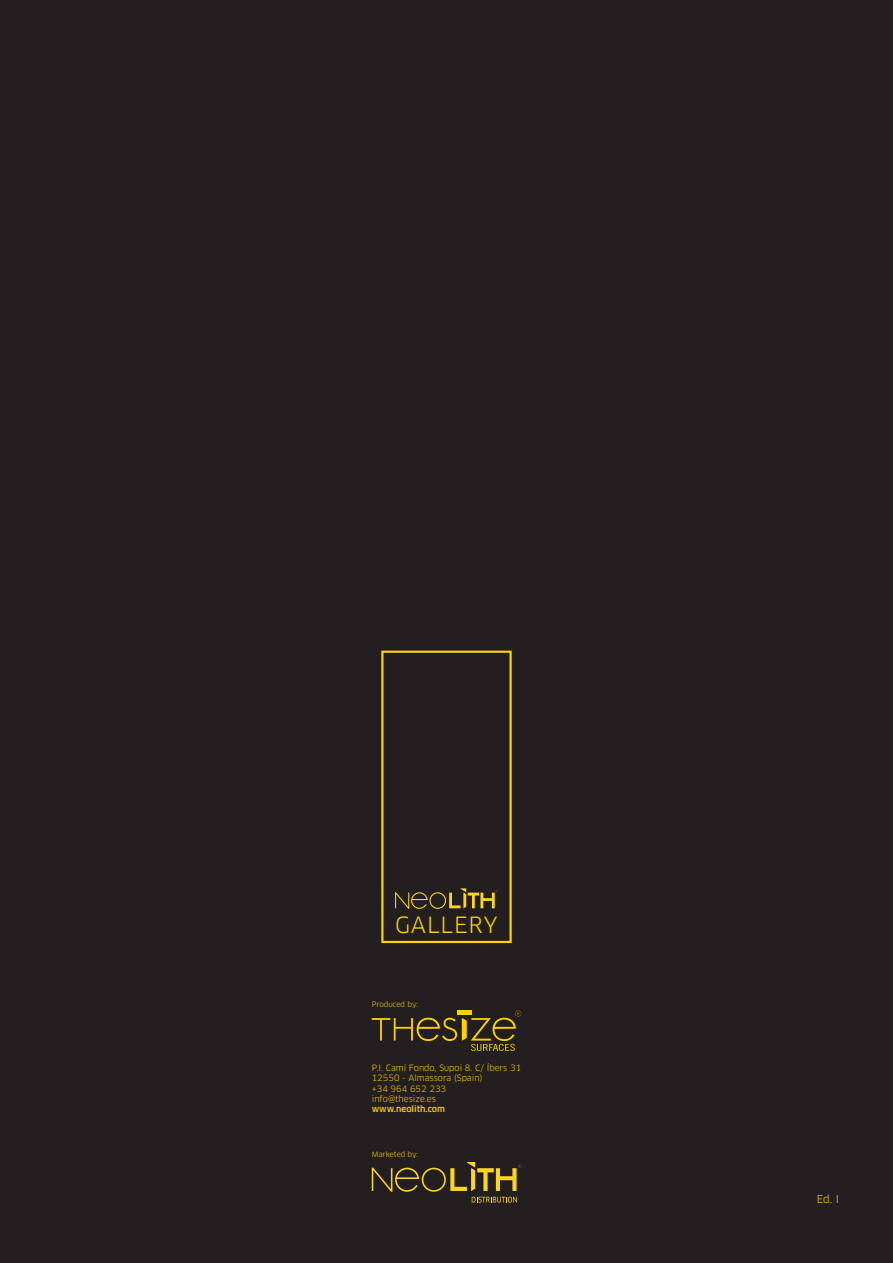
<style>
.page{position:relative;width:893px;height:1263px;background:#231f20}
.page>*{position:absolute;margin:0;border:0;box-sizing:border-box;transform-origin:0 0}
.t1{font:21.9px "Clan Pro";letter-spacing:.04em;color:#fed205}
.t2{font:10.5px "Clan Pro";color:#fed205}
.t3{font:8.55px "Clan Pro";color:#ffd000}
.t4{font:500 8.55px "Clan Pro";color:#ffd000}
.t5{font:7.35px "Clan Pro";color:#ffd000}
</style>
<div class="page">
<svg style="left:395px;top:888px;width:103px;height:21px"></svg>
<div style="left:381px;top:651px;width:131px;height:292px;border:2px solid #fed205"></div>
<svg style="left:372px;top:1010px;width:149px;height:41px"></svg>
<svg style="left:372px;top:1162px;width:149px;height:40px"></svg>
<p class="t1" style="left:395px;top:912px;width:104px">GALLERY</p>
<p class="t5" style="left:372px;top:1000px;width:48px">Produced by:</p>
<p class="t3" style="left:372px;top:1063px;width:151px">P.I. Camí Fondo, Supoi 8. C/ Íbers 31</p>
<p class="t3" style="left:372px;top:1073px;width:112px">12550 - Almassora (Spain)</p>
<p class="t3" style="left:372px;top:1083px;width:76px">+34 964 652 233</p>
<p class="t3" style="left:372px;top:1093px;width:66px">info@thesize.es</p>
<p class="t4" style="left:372px;top:1104px;width:75px">www.neolith.com</p>
<p class="t5" style="left:372px;top:1150px;width:48px">Marketed by:</p>
<p class="t2" style="left:817px;top:1192px;width:24px">Ed. I</p>
</div>
